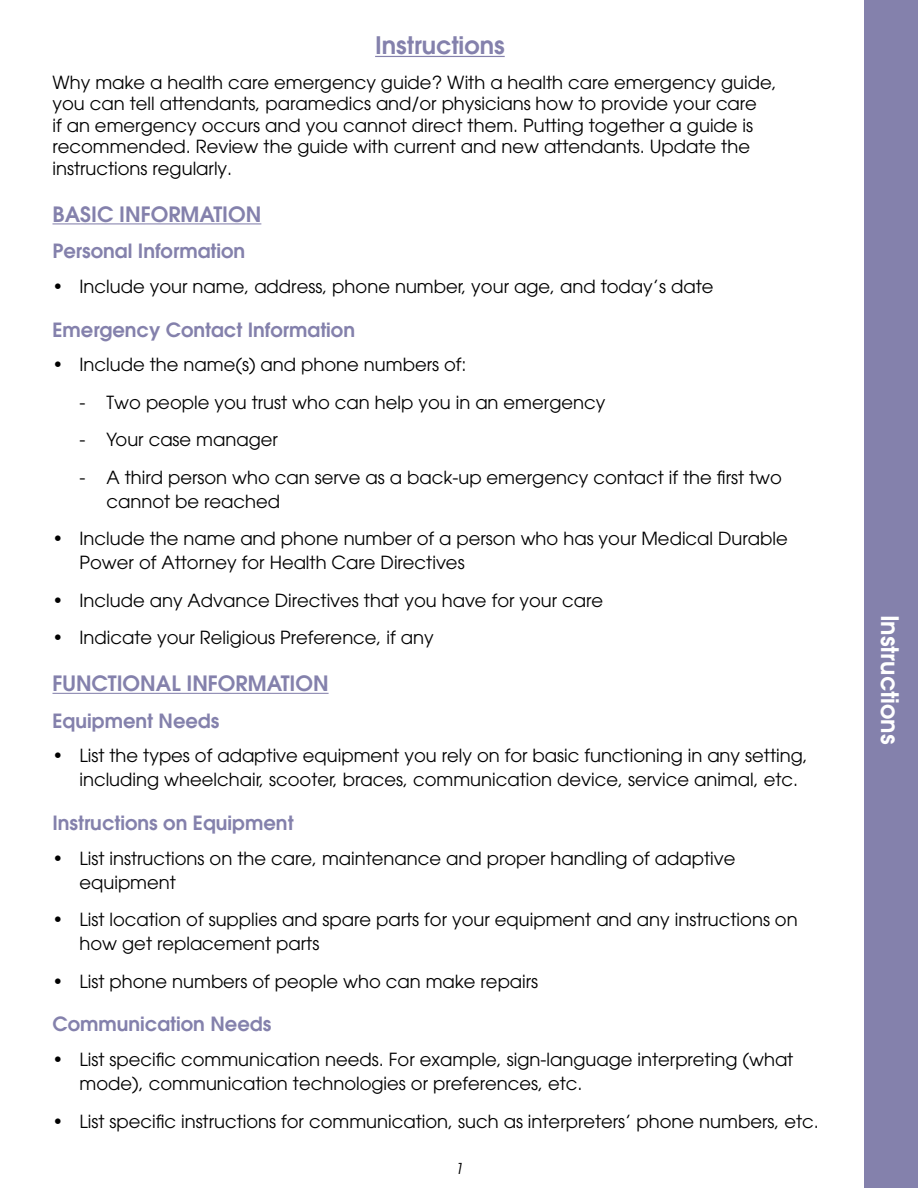
<style>
.page{position:relative;width:918px;height:1188px;background:#fff}
.page>*{position:absolute;margin:0;border:0;box-sizing:border-box;transform-origin:0 0}
.t1{font:600 24px "Avant Garde";color:#8481ac}
.t2{font:600 24px "Avant Garde";color:#fff}
.Level_1{font:600 21px "Avant Garde";color:#8481ac}
.Level_1-2{font:600 19.5px "Avant Garde";color:#8481ac}
.Bullet{font:18px/24px "Avant Garde";color:#000}
.t3{font:italic 15px "Avant Garde";color:#000}
</style>
<div class="page">
<hr style="left:375px;top:56px;width:130px;height:1px;background:#8481ac">
<hr style="left:52px;top:223px;width:209px;height:1px;background:#8481ac">
<hr style="left:52px;top:693px;width:277px;height:1px;background:#8481ac">
<div style="left:864px;top:0;width:54px;height:1188px;background:#8481ac"></div>
<p class="t1" style="left:375px;top:30px;width:131px">Instructions</p>
<p class="Bullet" style="left:52px;top:71px;width:726px;line-height:21.6px">Why make a health care emergency guide? With a health care emergency guide, you can tell attendants, paramedics and/or physicians how to provide your care<br>if an emergency occurs and you cannot direct them. Putting together a guide is recommended. Review the guide with current and new attendants. Update the instructions regularly.</p>
<p class="Level_1" style="left:52px;top:200px;width:210px">BASIC INFORMATION</p>
<p class="Level_1-2" style="left:52px;top:238px;width:194px">Personal Information</p>
<p class="Bullet" style="left:52px;top:274px;width:663px">• Include your name, address, phone number, your age, and today’s date</p>
<p class="Level_1-2" style="left:52px;top:317px;width:304px">Emergency Contact Information</p>
<p class="Bullet" style="left:52px;top:353px;width:416px">• Include the name(s) and phone numbers of:</p>
<p class="Bullet" style="left:80px;top:390px;width:527px">- Two people you trust who can help you in an emergency</p>
<p class="Bullet" style="left:80px;top:428px;width:200px">- Your case manager</p>
<p class="Bullet" style="left:106px;top:465px;width:677px;text-indent:-27px">- A third person who can serve as a back-up emergency contact if the first two cannot be reached</p>
<p class="Bullet" style="left:80px;top:527px;width:710px;text-indent:-27px">• Include the name and phone number of a person who has your Medical Durable<br>Power of Attorney for Health Care Directives</p>
<p class="Bullet" style="left:52px;top:588px;width:552px">• Include any Advance Directives that you have for your care</p>
<p class="Bullet" style="left:52px;top:626px;width:383px">• Indicate your Religious Preference, if any</p>
<p class="Level_1" style="left:52px;top:670px;width:278px">FUNCTIONAL INFORMATION</p>
<p class="Level_1-2" style="left:52px;top:708px;width:168px">Equipment Needs</p>
<p class="Bullet" style="left:80px;top:744px;width:730px;text-indent:-27px">• List the types of adaptive equipment you rely on for basic functioning in any setting, including wheelchair, scooter, braces, communication device, service animal, etc.</p>
<p class="Level_1-2" style="left:52px;top:810px;width:243px">Instructions on Equipment</p>
<p class="Bullet" style="left:80px;top:846px;width:657px;text-indent:-27px">• List instructions on the care, maintenance and proper handling of adaptive equipment</p>
<p class="Bullet" style="left:80px;top:908px;width:720px;text-indent:-27px">• List location of supplies and spare parts for your equipment and any instructions on how get replacement parts</p>
<p class="Bullet" style="left:52px;top:969px;width:487px">• List phone numbers of people who can make repairs</p>
<p class="Level_1-2" style="left:52px;top:1012px;width:220px">Communication Needs</p>
<p class="Bullet" style="left:80px;top:1048px;width:715px;text-indent:-27px">• List specific communication needs. For example, sign-language interpreting (what mode), communication technologies or preferences, etc.</p>
<p class="Bullet" style="left:52px;top:1109px;width:768px">• List specific instructions for communication, such as interpreters’ phone numbers, etc.</p>
<p class="t3" style="left:455px;top:1160px;width:10px">1</p>
<p class="t2" style="left:906px;top:615px;width:131px;rotate:90deg">Instructions</p>
</div>
